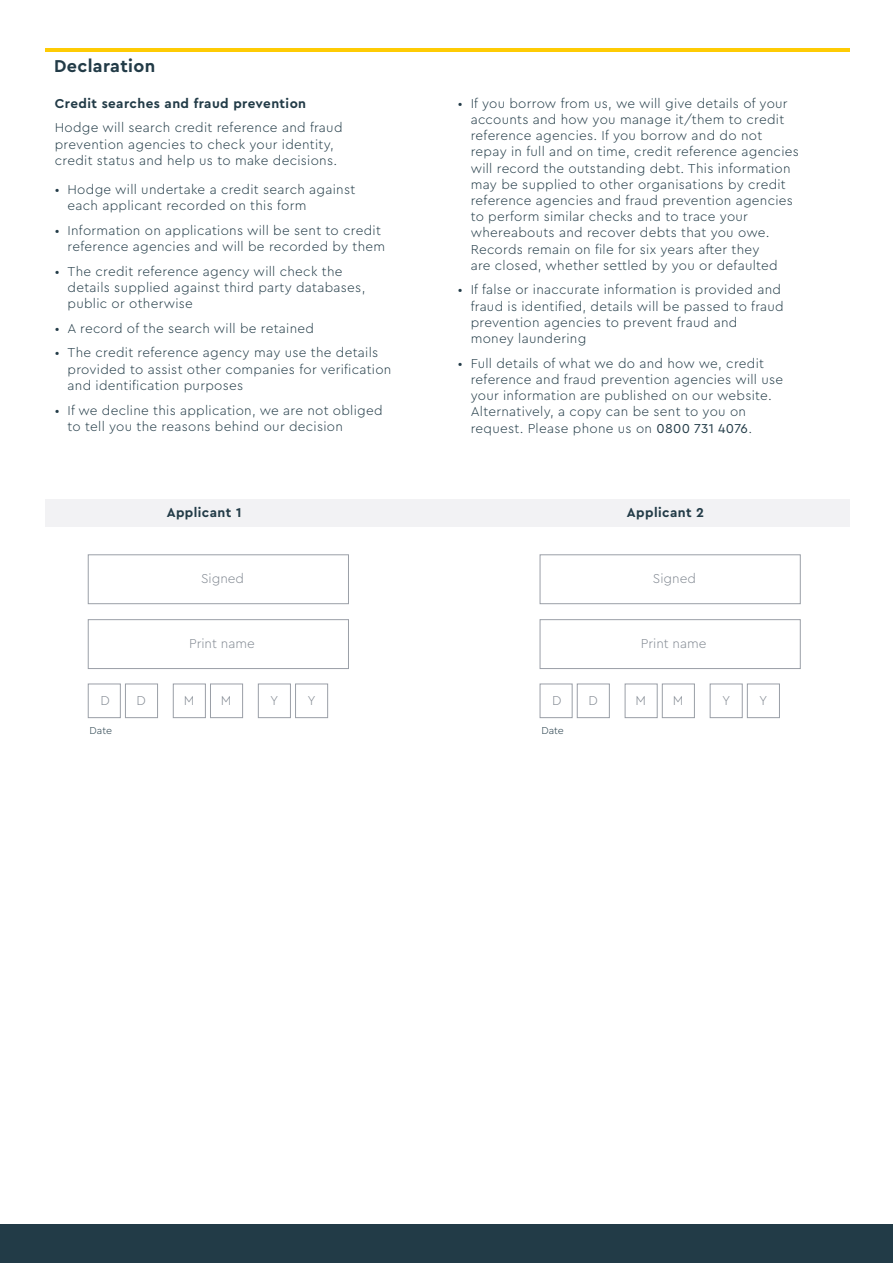
<style>
.page{position:relative;width:893px;height:1263px;background:#fff}
.page>*{position:absolute;margin:0;border:0;box-sizing:border-box;transform-origin:0 0}
.t1{font:700 18px "Cera Pro";letter-spacing:.02em;color:#223b47}
.t2{font:300 13.5px/16.2px "Cera Pro";letter-spacing:.02em;color:#223b47}
.t3{font:700 13.5px "Cera Pro";letter-spacing:.03em;color:#223b47}
.t4{font:300 13.5px "Cera Pro";color:#838a93}
.t5{font:300 10.5px "Cera Pro";color:#223b47}
.s1{font-weight:400}
</style>
<div class="page">
<div style="left:0;top:1225px;width:893px;height:38px;background:#223b47"></div>
<hr style="left:45px;top:48px;width:805px;height:3px;background:#fecb04">
<div style="left:88px;top:554px;width:261px;height:50px;border:1px solid #9a9fa7"></div>
<div style="left:88px;top:619px;width:261px;height:50px;border:1px solid #9a9fa7"></div>
<div style="left:88px;top:684px;width:33px;height:34px;border:1px solid #9a9fa7"></div>
<div style="left:540px;top:684px;width:32px;height:34px;border:1px solid #9a9fa7"></div>
<div style="left:125px;top:684px;width:33px;height:34px;border:1px solid #9a9fa7"></div>
<div style="left:577px;top:684px;width:33px;height:34px;border:1px solid #9a9fa7"></div>
<div style="left:173px;top:684px;width:33px;height:34px;border:1px solid #9a9fa7"></div>
<div style="left:625px;top:684px;width:33px;height:34px;border:1px solid #9a9fa7"></div>
<div style="left:210px;top:684px;width:33px;height:34px;border:1px solid #9a9fa7"></div>
<div style="left:662px;top:684px;width:33px;height:34px;border:1px solid #9a9fa7"></div>
<div style="left:258px;top:684px;width:33px;height:34px;border:1px solid #9a9fa7"></div>
<div style="left:710px;top:684px;width:33px;height:34px;border:1px solid #9a9fa7"></div>
<div style="left:295px;top:684px;width:33px;height:34px;border:1px solid #9a9fa7"></div>
<div style="left:747px;top:684px;width:33px;height:34px;border:1px solid #9a9fa7"></div>
<div style="left:540px;top:554px;width:261px;height:50px;border:1px solid #9a9fa7"></div>
<div style="left:540px;top:619px;width:261px;height:50px;border:1px solid #9a9fa7"></div>
<div style="left:45px;top:500px;width:805px;height:27px;background:#f2f2f4"></div>
<div style="left:0;top:1224px;width:892px;height:38px;border:1px solid #223b47"></div>
<h1 class="t1" style="left:54px;top:54px;width:103px">Declaration</h1>
<p class="t3" style="left:55px;top:94px;width:253px">Credit searches and fraud prevention</p>
<p class="t2" style="left:55px;top:119px;width:289px">Hodge will search credit reference and fraud prevention agencies to check your identity, credit status and help us to make decisions.</p>
<p class="t2" style="left:68px;top:181px;width:289px;text-indent:-13px">• Hodge will undertake a credit search against each applicant recorded on this form</p>
<p class="t2" style="left:68px;top:221px;width:319px;text-indent:-13px">• Information on applications will be sent to credit reference agencies and will be recorded by them</p>
<p class="t2" style="left:68px;top:262px;width:299px;text-indent:-13px">• The credit reference agency will check the details supplied against third party databases, public or otherwise</p>
<p class="t2" style="left:55px;top:320px;width:261px">• A record of the search will be retained</p>
<p class="t2" style="left:68px;top:344px;width:325px;text-indent:-13px">• The credit reference agency may use the details provided to assist other companies for verification and identification purposes</p>
<p class="t2" style="left:68px;top:401px;width:317px;text-indent:-13px">• If we decline this application, we are not obliged to tell you the reasons behind our decision</p>
<p class="t2" style="left:471px;top:95px;width:330px;text-indent:-13px">• If you borrow from us, we will give details of your accounts and how you manage it/them to credit reference agencies. If you borrow and do not repay in full and on time, credit reference agencies will record the outstanding debt. This information may be supplied to other organisations by credit reference agencies and fraud prevention agencies to perform similar checks and to trace your whereabouts and recover debts that you owe.<br>Records remain on file for six years after they<br>are closed, whether settled by you or defaulted</p>
<p class="t2" style="left:471px;top:281px;width:315px;text-indent:-13px">• If false or inaccurate information is provided and fraud is identified, details will be passed to fraud prevention agencies to prevent fraud and money laundering</p>
<p class="t2" style="left:471px;top:355px;width:314px;text-indent:-13px">• Full details of what we do and how we, credit reference and fraud prevention agencies will use your information are published on our website.<br>Alternatively, a copy can be sent to you on request. Please phone us on <span class="s1">0800 731 4076</span>.</p>
<p class="t3" style="left:167px;top:504px;width:76px">Applicant 1</p>
<p class="t3" style="left:627px;top:504px;width:79px">Applicant 2</p>
<p class="t4" style="left:201px;top:569px;width:45px">Signed</p>
<p class="t4" style="left:189px;top:634px;width:67px">Print name</p>
<p class="t4" style="left:653px;top:569px;width:45px">Signed</p>
<p class="t4" style="left:641px;top:634px;width:67px">Print name</p>
<p class="t4" style="left:100px;top:691px;width:11px">D</p>
<p class="t4" style="left:137px;top:691px;width:11px">D</p>
<p class="t4" style="left:184px;top:691px;width:12px">M</p>
<p class="t4" style="left:221px;top:691px;width:12px">M</p>
<p class="t4" style="left:270px;top:691px;width:10px">Y</p>
<p class="t4" style="left:307px;top:691px;width:10px">Y</p>
<p class="t4" style="left:552px;top:691px;width:11px">D</p>
<p class="t4" style="left:588px;top:691px;width:11px">D</p>
<p class="t4" style="left:636px;top:691px;width:12px">M</p>
<p class="t4" style="left:673px;top:691px;width:12px">M</p>
<p class="t4" style="left:722px;top:691px;width:10px">Y</p>
<p class="t4" style="left:759px;top:691px;width:10px">Y</p>
<p class="t5" style="left:90px;top:723px;width:24px">Date</p>
<p class="t5" style="left:541px;top:723px;width:24px">Date</p>
</div>
